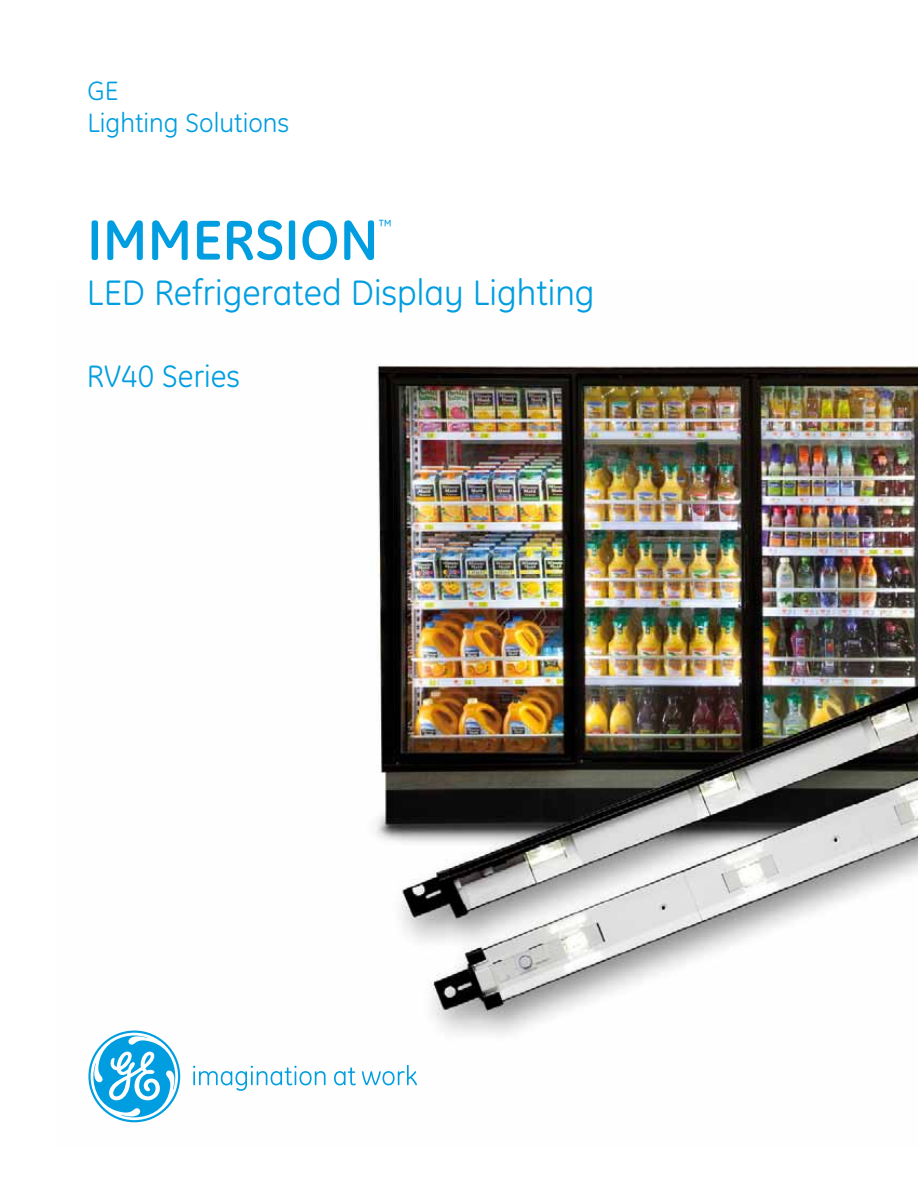
<style>
.page{position:relative;width:918px;height:1188px;background:#fff}
.page>*{position:absolute;margin:0;border:0;box-sizing:border-box;transform-origin:0 0}
.t1{font:700 57px "GE Inspira";color:#009ee0}
.t2{font:36px "GE Inspira";color:#009ee0}
.t3{font:31.5px "GE Inspira";color:#009ee0}
.t4{font:27px/32.4px "GE Inspira";color:#009ee0}
.t5{font:16.5px "GE Inspira";color:#009ee0}
</style>
<div class="page">
<img style="left:128px;top:366px;width:790px;height:757px">
<svg style="left:193px;top:1066px;width:133px;height:25px"></svg>
<svg style="left:334px;top:1067px;width:22px;height:18px"></svg>
<svg style="left:362px;top:1065px;width:55px;height:20px"></svg>
<svg style="left:88px;top:1031px;width:92px;height:91px"></svg>
<p class="t4" style="left:87px;top:75px;width:203px">GE<br>Lighting Solutions</p>
<h1 class="t1" style="left:87px;top:203px;width:293px">IMMERSION</h1>
<p class="t5" style="left:379px;top:216px;width:15px">™</p>
<p class="t2" style="left:87px;top:271px;width:509px">LED Refrigerated Display Lighting</p>
<p class="t3" style="left:87px;top:358px;width:155px">RV40 Series</p>
</div>
